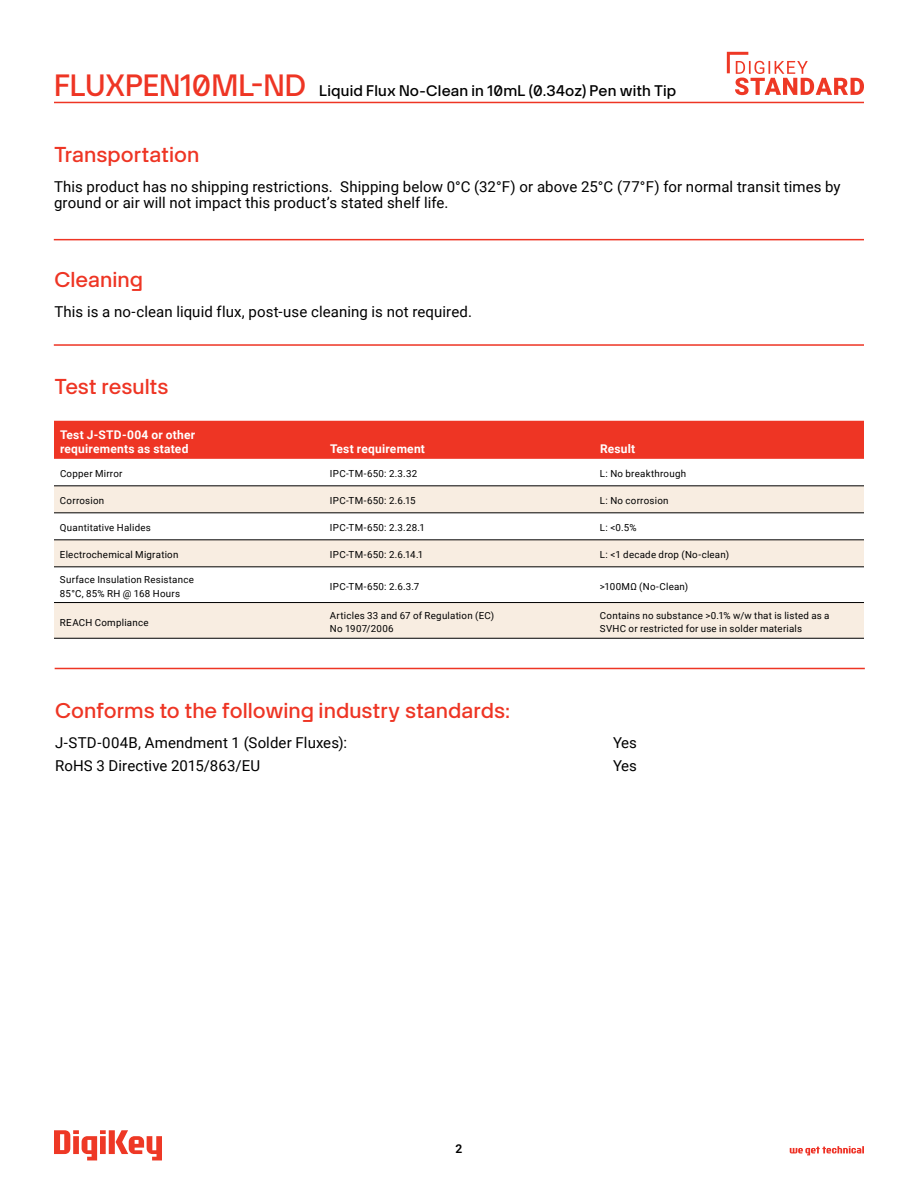
<style>
.page{position:relative;width:918px;height:1188px;background:#fff}
.page>*{position:absolute;margin:0;border:0;box-sizing:border-box;transform-origin:0 0}
.t1{font:21px "Digi Key Artex TT";color:#ee3524}
.t2{font:15px/16.5px "Roboto";letter-spacing:.005em;color:#000}
.t3{font:15px "Digi Key Artex TT";letter-spacing:.01em;color:#000}
.t4{font:700 12px/13.5px "Roboto";letter-spacing:.015em;color:#fff}
.t5{font:700 12px "Roboto Mono";color:#000}
.t6{font:9.75px/13.5px "Roboto";letter-spacing:.025em;color:#000}
.s1{font-size:30px;color:#ee3524}
</style>
<div class="page">
<svg style="left:727px;top:52px;width:137px;height:43px"></svg>
<hr style="left:54px;top:102px;width:810px;height:1px;background:#ee3524">
<svg style="left:54px;top:1130px;width:108px;height:30px"></svg>
<svg style="left:790px;top:1146px;width:74px;height:9px"></svg>
<div style="left:54px;top:421px;width:810px;height:38px;background:#ee3524"></div>
<svg style="left:54px;top:486px;width:810px;height:152px;fill:#f8ede1"></svg>
<hr style="left:54px;top:485px;width:270px;height:1px;background:#000">
<hr style="left:324px;top:485px;width:270px;height:1px;background:#000">
<hr style="left:594px;top:485px;width:270px;height:1px;background:#000">
<hr style="left:54px;top:512px;width:270px;height:1px;background:#000">
<hr style="left:324px;top:512px;width:270px;height:1px;background:#000">
<hr style="left:594px;top:512px;width:270px;height:1px;background:#000">
<hr style="left:54px;top:539px;width:270px;height:1px;background:#000">
<hr style="left:324px;top:539px;width:270px;height:1px;background:#000">
<hr style="left:594px;top:539px;width:270px;height:1px;background:#000">
<hr style="left:54px;top:566px;width:270px;height:1px;background:#000">
<hr style="left:324px;top:566px;width:270px;height:1px;background:#000">
<hr style="left:594px;top:566px;width:270px;height:1px;background:#000">
<hr style="left:54px;top:602px;width:270px;height:1px;background:#000">
<hr style="left:324px;top:602px;width:270px;height:1px;background:#000">
<hr style="left:594px;top:602px;width:270px;height:1px;background:#000">
<hr style="left:54px;top:638px;width:270px;height:1px;background:#000">
<hr style="left:324px;top:638px;width:270px;height:1px;background:#000">
<hr style="left:594px;top:638px;width:270px;height:1px;background:#000">
<hr style="left:54px;top:239px;width:810px;height:1px;background:#ee3524">
<hr style="left:54px;top:344px;width:810px;height:2px;background:#ee3524">
<hr style="left:55px;top:668px;width:810px;height:1px;background:#ee3524">
<h2 class="t3" style="left:54px;top:79px;width:624px"><span class="s1">FLUXPEN10ML-ND</span> Liquid Flux No-Clean in 10mL (0.34oz) Pen with Tip</h2>
<h1 class="t1" style="left:54px;top:139px;width:147px">Transportation</h1>
<h2 class="t2" style="left:54px;top:177px;width:788px">This product has no shipping restrictions. Shipping below 0°C (32°F) or above 25°C (77°F) for normal transit times by ground or air will not impact this product’s stated shelf life.</h2>
<h1 class="t1" style="left:54px;top:264px;width:90px">Cleaning</h1>
<h2 class="t2" style="left:54px;top:303px;width:419px">This is a no-clean liquid flux, post-use cleaning is not required.</h2>
<h1 class="t1" style="left:55px;top:371px;width:116px">Test results</h1>
<p class="t4" style="left:60px;top:428px;width:137px">Test J-STD-004 or other requirements as stated</p>
<p class="t4" style="left:330px;top:441px;width:97px">Test requirement</p>
<p class="t4" style="left:600px;top:441px;width:37px">Result</p>
<p class="t6" style="left:60px;top:467px;width:64px">Copper Mirror</p>
<p class="t6" style="left:330px;top:467px;width:89px">IPC-TM-650: 2.3.32</p>
<p class="t6" style="left:600px;top:467px;width:88px">L: No breakthrough</p>
<p class="t6" style="left:60px;top:494px;width:46px">Corrosion</p>
<p class="t6" style="left:330px;top:494px;width:87px">IPC-TM-650: 2.6.15</p>
<p class="t6" style="left:600px;top:494px;width:70px">L: No corrosion</p>
<p class="t6" style="left:60px;top:521px;width:92px">Quantitative Halides</p>
<p class="t6" style="left:330px;top:521px;width:96px">IPC-TM-650: 2.3.28.1</p>
<p class="t6" style="left:600px;top:521px;width:38px">L: &lt;0.5%</p>
<p class="t6" style="left:60px;top:548px;width:120px">Electrochemical Migration</p>
<p class="t6" style="left:330px;top:548px;width:95px">IPC-TM-650: 2.6.14.1</p>
<p class="t6" style="left:600px;top:548px;width:131px">L: &lt;1 decade drop (No-clean)</p>
<p class="t6" style="left:60px;top:572px;width:136px">Surface Insulation Resistance<br>85°C, 85% RH @ 168 Hours</p>
<p class="t6" style="left:330px;top:579px;width:91px">IPC-TM-650: 2.6.3.7</p>
<p class="t6" style="left:600px;top:579px;width:90px">&gt;100MΩ (No-Clean)</p>
<p class="t6" style="left:60px;top:615px;width:90px">REACH Compliance</p>
<p class="t6" style="left:330px;top:608px;width:166px">Articles 33 and 67 of Regulation (EC)<br>No 1907/2006</p>
<p class="t6" style="left:600px;top:608px;width:231px">Contains no substance &gt;0.1% w/w that is listed as a<br>SVHC or restricted for use in solder materials</p>
<h1 class="t1" style="left:55px;top:695px;width:456px">Conforms to the following industry standards:</h1>
<h2 class="t2" style="left:55px;top:733px;width:294px">J-STD-004B, Amendment 1 (Solder Fluxes):</h2>
<h2 class="t2" style="left:613px;top:733px;width:25px">Yes</h2>
<h2 class="t2" style="left:55px;top:757px;width:207px">RoHS 3 Directive 2015/863/EU</h2>
<h2 class="t2" style="left:613px;top:757px;width:25px">Yes</h2>
<p class="t5" style="left:455px;top:1140px;width:9px">2</p>
</div>
